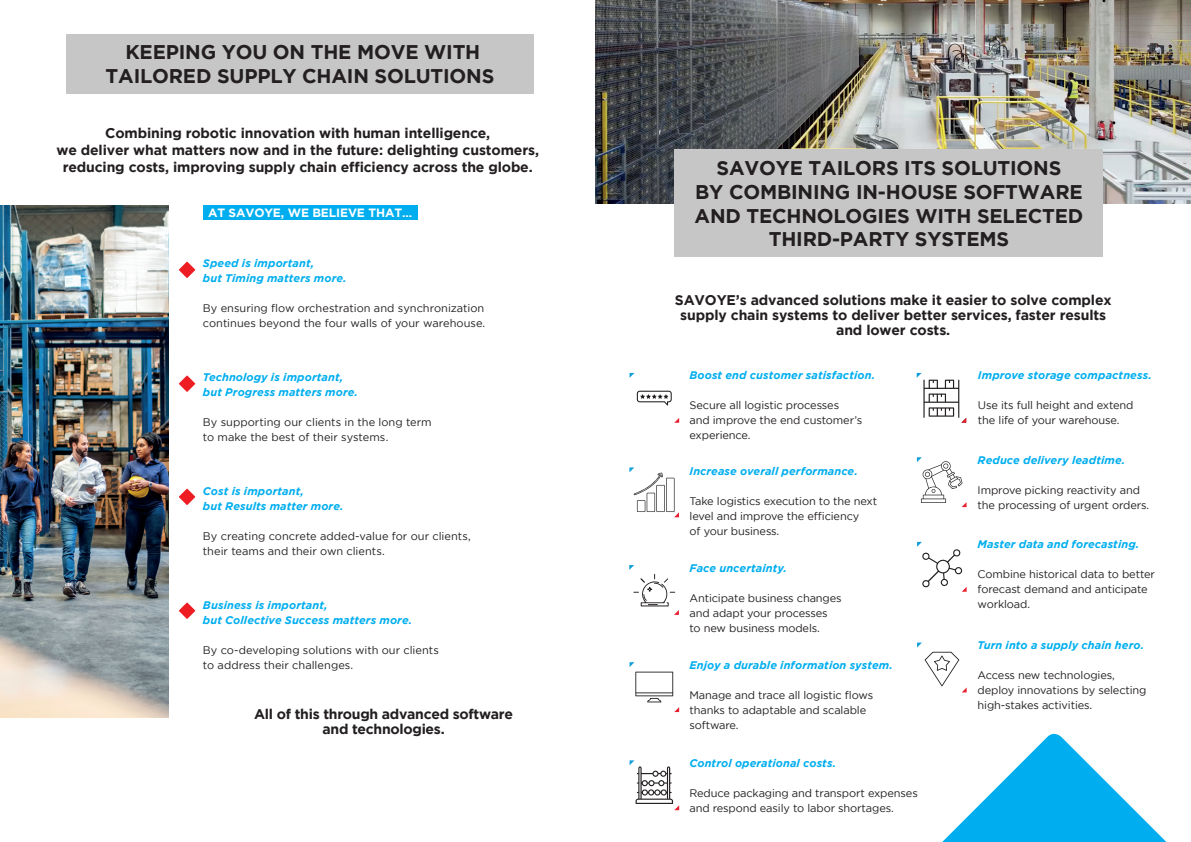
<style>
.page{position:relative;width:1191px;height:842px;background:#fff}
.page>*{position:absolute;margin:0;border:0;box-sizing:border-box;transform-origin:0 0}
.t1{font:700 19.8px/23.8px "Gotham";letter-spacing:-.01em;color:#231f20;text-align:center}
.t2{font:700 14px/15px "Gotham";letter-spacing:-.01em;color:#231f20;text-align:center}
.t3{font:700 12px "Gotham";letter-spacing:-.01em;color:#fff}
.t4{font:11px/15px "Gotham";letter-spacing:-.01em;color:#231f20}
.t5{font:italic 700 11px/15px "Gotham";letter-spacing:.01em;color:#00aeef}
</style>
<div class="page">
<svg style="left:942px;top:733px;width:225px;height:109px"></svg>
<div style="left:66px;top:34px;width:468px;height:60px;background:#c6c6c6"></div>
<div style="left:203px;top:205px;width:214px;height:15px;background:#00aeef"></div>
<img style="left:0;top:206px;width:169px;height:511px">
<img style="left:595px;top:0;width:596px;height:204px">
<div style="left:675px;top:150px;width:428px;height:107px;background:#c6c6c6"></div>
<svg style="left:674px;top:418px;width:5px;height:5px"></svg>
<svg style="left:629px;top:373px;width:5px;height:5px"></svg>
<svg style="left:637px;top:391px;width:35px;height:15px"></svg>
<svg style="left:629px;top:565px;width:50px;height:50px"></svg>
<svg style="left:629px;top:662px;width:50px;height:50px"></svg>
<svg style="left:629px;top:760px;width:50px;height:50px"></svg>
<svg style="left:916px;top:373px;width:50px;height:50px"></svg>
<svg style="left:917px;top:457px;width:49px;height:50px"></svg>
<svg style="left:917px;top:542px;width:49px;height:50px"></svg>
<svg style="left:917px;top:643px;width:49px;height:49px"></svg>
<svg style="left:629px;top:467px;width:50px;height:50px"></svg>
<svg style="left:179px;top:488px;width:16px;height:17px"></svg>
<svg style="left:179px;top:261px;width:16px;height:17px"></svg>
<svg style="left:179px;top:602px;width:16px;height:17px"></svg>
<svg style="left:179px;top:375px;width:16px;height:17px"></svg>
<h1 class="t1" style="left:106px;top:42px;width:390px">KEEPING YOU ON THE MOVE WITH<br>TAILORED SUPPLY CHAIN SOLUTIONS</h1>
<p class="t2" style="left:56px;top:126px;width:484px;line-height:16.8px">Combining robotic innovation with human intelligence,<br>we deliver what matters now and in the future: delighting customers, reducing costs, improving supply chain efficiency across the globe.</p>
<p class="t3" style="left:208px;top:208px;width:205px">AT SAVOYE, WE BELIEVE THAT…</p>
<p class="t5" style="left:203px;top:256px;width:145px">Speed is important,<br>but Timing matters more.</p>
<p class="t4" style="left:203px;top:301px;width:284px">By ensuring flow orchestration and synchronization continues beyond the four walls of your warehouse.</p>
<p class="t5" style="left:203px;top:371px;width:157px">Technology is important, but Progress matters more.</p>
<p class="t4" style="left:203px;top:415px;width:230px">By supporting our clients in the long term to make the best of their systems.</p>
<p class="t5" style="left:203px;top:484px;width:142px">Cost is important,<br>but Results matter more.</p>
<p class="t4" style="left:203px;top:528px;width:269px">By creating concrete added-value for our clients, their teams and their own clients.</p>
<p class="t5" style="left:203px;top:598px;width:211px">Business is important,<br>but Collective Success matters more.</p>
<p class="t4" style="left:203px;top:642px;width:237px">By co-developing solutions with our clients to address their challenges.</p>
<p class="t2" style="left:254px;top:707px;width:260px">All of this through advanced software and technologies.</p>
<h1 class="t1" style="left:694px;top:157px;width:390px">SAVOYE TAILORS ITS SOLUTIONS<br>BY COMBINING IN-HOUSE SOFTWARE<br>AND TECHNOLOGIES WITH SELECTED<br>THIRD-PARTY SYSTEMS</h1>
<p class="t2" style="left:675px;top:293px;width:438px">SAVOYE’s advanced solutions make it easier to solve complex supply chain systems to deliver better services, faster results and lower costs.</p>
<p class="t5" style="left:689px;top:369px;width:187px">Boost end customer satisfaction.</p>
<p class="t4" style="left:689px;top:399px;width:174px">Secure all logistic processes<br>and improve the end customer’s experience.</p>
<p class="t5" style="left:689px;top:465px;width:170px">Increase overall performance.</p>
<p class="t4" style="left:689px;top:495px;width:189px">Take logistics execution to the next level and improve the efficiency<br>of your business.</p>
<p class="t5" style="left:689px;top:561px;width:99px">Face uncertainty.</p>
<p class="t4" style="left:689px;top:590px;width:154px">Anticipate business changes and adapt your processes to new business models.</p>
<p class="t5" style="left:689px;top:659px;width:205px">Enjoy a durable information system.</p>
<p class="t4" style="left:689px;top:688px;width:185px">Manage and trace all logistic flows thanks to adaptable and scalable software.</p>
<p class="t5" style="left:689px;top:756px;width:148px">Control operational costs.</p>
<p class="t4" style="left:689px;top:786px;width:230px">Reduce packaging and transport expenses and respond easily to labor shortages.</p>
<p class="t5" style="left:978px;top:369px;width:176px">Improve storage compactness.</p>
<p class="t4" style="left:978px;top:398px;width:157px">Use its full height and extend the life of your warehouse.</p>
<p class="t5" style="left:977px;top:453px;width:149px">Reduce delivery leadtime.</p>
<p class="t4" style="left:977px;top:483px;width:173px">Improve picking reactivity and the processing of urgent orders.</p>
<p class="t5" style="left:977px;top:538px;width:163px">Master data and forecasting.</p>
<p class="t4" style="left:977px;top:567px;width:179px">Combine historical data to better forecast demand and anticipate workload.</p>
<p class="t5" style="left:977px;top:638px;width:168px">Turn into a supply chain hero.</p>
<p class="t4" style="left:977px;top:668px;width:170px">Access new technologies, deploy innovations by selecting high-stakes activities.</p>
</div>
